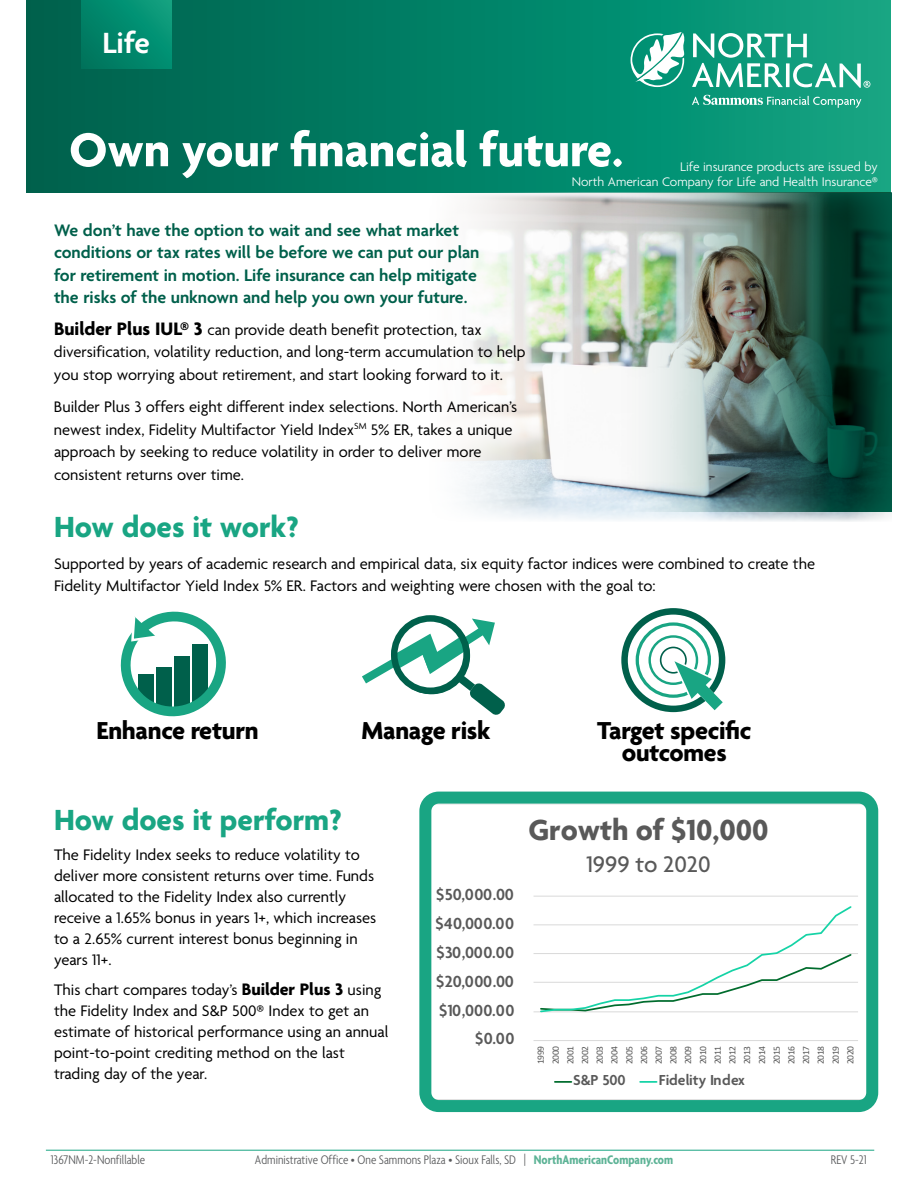
<style>
.page{position:relative;width:918px;height:1188px;background:#fff}
.page>*{position:absolute;margin:0;border:0;box-sizing:border-box;transform-origin:0 0}
.t1{font:700 51px "Agenda";color:#fff}
.t2{font:600 31.65px "Agenda";color:#fff}
.t3{font:700 31.5px "Agenda";color:#19a583}
.t4{font:700 31.35px "Agenda";color:#595959}
.t5{font:700 26.55px "Agenda";letter-spacing:-.01em;color:#000}
.t6{font:700 25.95px "Agenda";letter-spacing:-.01em;color:#000}
.t7{font:500 24.3px "Agenda";color:#595959}
.t8{font:600 18px/22.5px "Agenda";color:#00604b}
.t9{font:600 17.4px "Agenda";letter-spacing:-.015em;color:#595959}
.t10{font:16.5px/21px "Agenda";color:#000}
.t11{font:600 15.6px "Agenda";letter-spacing:-.01em;color:#595959}
.t12{font:300 condensed 13.5px "Agenda";color:#58595b}
.t13{font:300 13.5px/15px "Agenda";color:#fff;text-align:right}
.t14{font:9.6px/14.7px "Calibri";letter-spacing:-.05em;color:#595959;text-align:justify}
.s1{font-weight:700;font-size:19.5px}
.s2{font-size:26.55px}
.s3{font-weight:700;font-size:18px}
.s4{font-weight:700;color:#5db396}
</style>
<div class="page">
<div style="left:27px;top:0;width:864px;height:192px;background:linear-gradient(to right,#005f4b,#0da583)"></div>
<div style="left:81px;top:0;width:90px;height:69px;background:linear-gradient(to right,#007b61,#069878)"></div>
<svg style="left:631px;top:32px;width:54px;height:55px"></svg>
<svg style="left:692px;top:95px;width:169px;height:13px;background:#46b29a"></svg>
<svg style="left:692px;top:33px;width:178px;height:55px"></svg>
<hr style="left:46px;top:1150px;width:828px;height:1px;background:#19a583">
<img style="left:462px;top:193px;width:430px;height:329px">
<img style="left:608px;top:193px;width:284px;height:319px">
<hr style="left:534px;top:1011px;width:324px;height:1px;background:#d9d9d9">
<hr style="left:534px;top:982px;width:324px;height:1px;background:#d9d9d9">
<hr style="left:534px;top:953px;width:324px;height:1px;background:#d9d9d9">
<hr style="left:534px;top:924px;width:324px;height:1px;background:#d9d9d9">
<hr style="left:534px;top:896px;width:324px;height:1px;background:#d9d9d9">
<hr style="left:534px;top:1040px;width:324px;height:1px;background:#d9d9d9">
<svg style="left:539px;top:906px;width:314px;height:107px"></svg>
<svg style="left:555px;top:1081px;width:16px;height:2px"></svg>
<svg style="left:640px;top:1081px;width:17px;height:2px"></svg>
<div style="left:419px;top:792px;width:459px;height:320px;border:12px solid #19a583;border-radius:14px"></div>
<svg style="left:120px;top:611px;width:106px;height:106px"></svg>
<div style="left:621px;top:608px;width:104px;height:104px;border:6px solid #00604b;border-radius:50%"></div>
<div style="left:636px;top:622px;width:75px;height:76px;border:3px solid #19a583;border-radius:50%"></div>
<div style="left:648px;top:635px;width:50px;height:50px;border:2px solid #19a583;border-radius:50%"></div>
<div style="left:660px;top:647px;width:27px;height:27px;border:2px solid #00604b;border-radius:50%"></div>
<svg style="left:671px;top:658px;width:55px;height:55px"></svg>
<svg style="left:362px;top:617px;width:143px;height:98px"></svg>
<h2 class="t2" style="left:102px;top:26px;width:49px">Life</h2>
<h1 class="t1" style="left:69px;top:122px;width:556px">Own your financial future.</h1>
<p class="t13" style="left:572px;top:160px;width:308px">Life insurance products are issued by<br>North American Company for Life and Health Insurance®</p>
<p class="t8" style="left:54px;top:220px;width:427px">We don’t have the option to wait and see what market conditions or tax rates will be before we can put our plan for retirement in motion. Life insurance can help mitigate the risks of the unknown and help you own your future.</p>
<p class="t10" style="left:54px;top:319px;width:473px;line-height:22.5px"><span class="s1">Builder Plus IUL® 3</span> can provide death benefit protection, tax diversification, volatility reduction, and long-term accumulation to help you stop worrying about retirement, and start looking forward to it.</p>
<p class="t10" style="left:54px;top:397px;width:465px;line-height:22.5px">Builder Plus 3 offers eight different index selections. North American’s newest index, Fidelity Multifactor Yield Index<sup>SM</sup> 5% ER, takes a unique approach by seeking to reduce volatility in order to deliver more consistent returns over time.</p>
<h3 class="t3" style="left:54px;top:510px;width:246px">How does it work?</h3>
<p class="t10" style="left:54px;top:553px;width:763px;line-height:22.5px">Supported by years of academic research and empirical data, six equity factor indices were combined to create the<br>Fidelity Multifactor Yield Index 5% ER. Factors and weighting were chosen with the goal to:</p>
<h3 class="t5" style="left:97px;top:717px;width:164px">Enhance return</h3>
<h3 class="t5" style="left:361px;top:717px;width:131px">Manage risk</h3>
<h3 class="t5" style="left:597px;top:717px;width:156px">Target specific</h3>
<h3 class="t6" style="left:622px;top:738px;width:106px"><span class="s2">o</span>utcomes</h3>
<h3 class="t3" style="left:54px;top:803px;width:289px">How does it perform?</h3>
<p class="t10" style="left:54px;top:845px;width:324px">The Fidelity Index seeks to reduce volatility to deliver more consistent returns over time. Funds allocated to the Fidelity Index also currently receive a 1.65% bonus in years 1+, which increases to a 2.65% current interest bonus beginning in years 11+.</p>
<p class="t10" style="left:54px;top:980px;width:336px">This chart compares today’s <span class="s3">Builder Plus 3</span> using the Fidelity Index and S&amp;P 500® Index to get an estimate of historical performance using an annual point-to-point crediting method on the last trading day of the year.</p>
<p class="t9" style="left:436px;top:885px;width:79px">$50,000.00</p>
<p class="t9" style="left:436px;top:914px;width:80px">$40,000.00</p>
<p class="t9" style="left:437px;top:943px;width:79px">$30,000.00</p>
<p class="t9" style="left:436px;top:972px;width:79px">$20,000.00</p>
<p class="t9" style="left:439px;top:1001px;width:77px">$10,000.00</p>
<p class="t9" style="left:475px;top:1030px;width:41px">$0.00</p>
<h3 class="t4" style="left:528px;top:813px;width:242px">Growth of $10,000</h3>
<h3 class="t7" style="left:586px;top:851px;width:126px">1999 to 2020</h3>
<p class="t14" style="left:533px;top:1064px;width:20px;rotate:-90deg">1999<br>2000<br>2001<br>2002<br>2003<br>2004<br>2005<br>2006<br>2007<br>2008<br>2009<br>2010<br>2011<br>2012<br>2013<br>2014<br>2015<br>2016<br>2017<br>2018<br>2019<br>2020</p>
<p class="t11" style="left:573px;top:1072px;width:54px">S&amp;P 500</p>
<p class="t11" style="left:659px;top:1072px;width:88px">Fidelity Index</p>
<p class="t12" style="left:51px;top:1152px;width:96px">1367NM-2-Nonfillable</p>
<p class="t12" style="left:255px;top:1152px;width:420px">Administrative Office • One Sammons Plaza • Sioux Falls, SD | <span class="s4">NorthAmericanCompany.com</span></p>
<p class="t12" style="left:831px;top:1152px;width:37px">REV 5-21</p>
</div>
